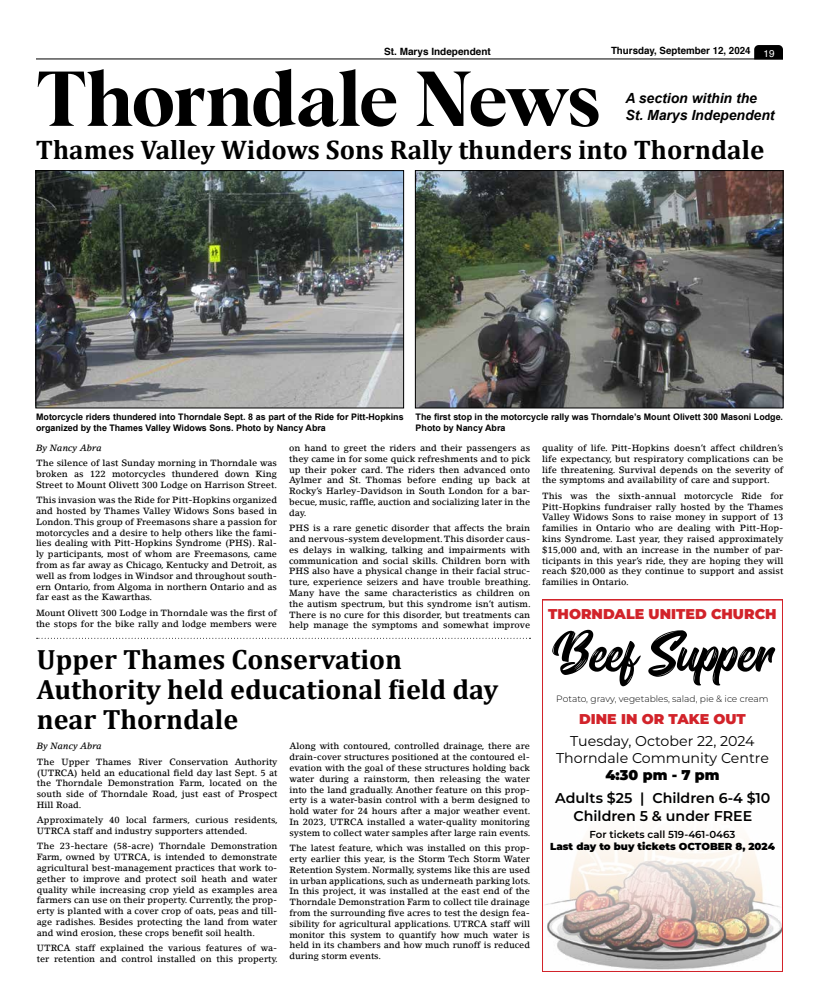
<style>
.page{position:relative;width:819px;height:1008px;background:#fff}
.page>*{position:absolute;margin:0;border:0;box-sizing:border-box;transform-origin:0 0}
.t1{font:76px "Albra Semi";letter-spacing:-.01em;color:#000}
.t2{font:71.2px "Oraqle Script";color:#000}
.t3{font:700 28px/30px "Cambria";color:#000}
.t4{font:700 27px "Cambria";color:#000}
.t5{font:14.2px/17px "Montserrat";color:#000;text-align:center}
.t6{font:600 14.2px/17px "Montserrat";color:#000;text-align:center}
.t7{font:900 14.2px "Montserrat";color:#d2232a}
.t8{font:900 14.2px "Montserrat";color:#000}
.t9{font:italic 700 14px/16.8px "Arial";color:#000}
.t10{font:900 10.1px "Montserrat";color:#000}
.t11{font:600 10.1px "Montserrat";color:#000}
.t12{font:700 10px "Helvetica";color:#000}
.t13{font:10px "Helvetica";color:#fff}
.t14{font:300 9.1px "Montserrat";color:#000}
.t15{font:500 9px/10.8px "Lino Letter Std";color:#000;text-align:justify}
.t16{font:700 9px/10.8px "Arial";color:#000}
.t17{font:italic 500 9px "Lino Letter Std";color:#000}
</style>
<div class="page">
<hr style="left:36px;top:58px;width:747px;height:1px;background:#000">
<svg style="left:754px;top:45px;width:29px;height:14px"></svg>
<svg style="left:542px;top:600px;width:241px;height:372px"></svg>
<img style="left:38px;top:172px;width:364px;height:234px">
<div style="left:36px;top:170px;width:368px;height:238px;border:1px solid #000"></div>
<img style="left:417px;top:172px;width:364px;height:234px">
<div style="left:415px;top:170px;width:368px;height:238px;border:1px solid #000"></div>
<svg style="left:37px;top:638px;width:493px;height:1px"></svg>
<p class="t12" style="left:384px;top:43px;width:108px">St. Marys Independent</p>
<p class="t12" style="left:611px;top:43px;width:141px">Thursday, September 12, 2024</p>
<p class="t13" style="left:764px;top:46px;width:13px">19</p>
<h1 class="t1" style="left:36px;top:44px;width:566px">Thorndale News</h1>
<h3 class="t9" style="left:625px;top:90px;width:151px">A section within the<br>St. Marys Independent</h3>
<h3 class="t4" style="left:36px;top:131px;width:730px">Thames Valley Widows Sons Rally thunders into Thorndale</h3>
<p class="t16" style="left:36px;top:412px;width:369px">Motorcycle riders thundered into Thorndale Sept. 8 as part of the Ride for Pitt-Hopkins organized by the Thames Valley Widows Sons. Photo by Nancy Abra</p>
<p class="t16" style="left:416px;top:412px;width:369px">The first stop in the motorcycle rally was Thorndale’s Mount Olivett 300 Masoni Lodge.<br>Photo by Nancy Abra</p>
<p class="t17" style="left:36px;top:442px;width:67px">By Nancy Abra</p>
<p class="t15" style="left:36px;top:458px;width:243px">The silence of last Sunday morning in Thorndale was broken as 122 motorcycles thundered down King Street to Mount Olivett 300 Lodge on Harrison Street.</p>
<p class="t15" style="left:36px;top:495px;width:243px">This invasion was the Ride for Pitt-Hopkins organized and hosted by Thames Valley Widows Sons based in London. This group of Freemasons share a passion for motorcycles and a desire to help others like the fami&shy;lies dealing with Pitt-Hopkins Syndrome (PHS). Ral&shy;ly participants, most of whom are Freemasons, came from as far away as Chicago, Kentucky and Detroit, as well as from lodges in Windsor and throughout south&shy;ern Ontario, from Algoma in northern Ontario and as far east as the Kawarthas.</p>
<p class="t15" style="left:36px;top:607px;width:243px">Mount Olivett 300 Lodge in Thorndale was the first of the stops for the bike rally and lodge members were</p>
<p class="t15" style="left:289px;top:442px;width:243px">on hand to greet the riders and their passengers as they came in for some quick refreshments and to pick up their poker card. The riders then advanced onto Aylmer and St. Thomas before ending up back at Rocky’s Harley-Davidson in South London for a bar&shy;becue, music, raffle, auction and socializing later in the day.</p>
<p class="t15" style="left:289px;top:523px;width:243px">PHS is a rare genetic disorder that affects the brain and nervous-system development. This disorder caus&shy;es delays in walking, talking and impairments with communication and social skills. Children born with PHS also have a physical change in their facial struc&shy;ture, experience seizers and have trouble breathing.<br>Many have the same characteristics as children on the autism spectrum, but this syndrome isn’t autism.<br>There is no cure for this disorder, but treatments can help manage the symptoms and somewhat improve</p>
<h3 class="t3" style="left:37px;top:644px;width:463px">Upper Thames Conservation<br>Authority held educational field day near Thorndale</h3>
<p class="t17" style="left:37px;top:741px;width:67px">By Nancy Abra</p>
<p class="t15" style="left:37px;top:756px;width:242px">The Upper Thames River Conservation Authority (UTRCA) held an educational field day last Sept. 5 at the Thorndale Demonstration Farm, located on the south side of Thorndale Road, just east of Prospect Hill Road.</p>
<p class="t15" style="left:37px;top:815px;width:243px">Approximately 40 local farmers, curious residents,<br>UTRCA staff and industry supporters attended.</p>
<p class="t15" style="left:37px;top:841px;width:242px">The 23-hectare (58-acre) Thorndale Demonstration Farm, owned by UTRCA, is intended to demonstrate agricultural best-management practices that work to&shy;gether to improve and protect soil heath and water quality while increasing crop yield as examples area farmers can use on their property. Currently, the prop&shy;erty is planted with a cover crop of oats, peas and till&shy;age radishes. Besides protecting the land from water and wind erosion, these crops benefit soil health.</p>
<p class="t15" style="left:37px;top:942px;width:243px">UTRCA staff explained the various features of wa&shy;ter retention and control installed on this property.</p>
<p class="t15" style="left:289px;top:741px;width:243px">Along with contoured, controlled drainage, there are drain-cover structures positioned at the contoured el&shy;evation with the goal of these structures holding back water during a rainstorm, then releasing the water into the land gradually. Another feature on this prop&shy;erty is a water-basin control with a berm designed to hold water for 24 hours after a major weather event.<br>In 2023, UTRCA installed a water-quality monitoring system to collect water samples after large rain events.</p>
<p class="t15" style="left:289px;top:843px;width:243px">The latest feature, which was installed on this prop&shy;erty earlier this year, is the Storm Tech Storm Water Retention System. Normally, systems like this are used in urban applications, such as underneath parking lots.<br>In this project, it was installed at the east end of the Thorndale Demonstration Farm to collect tile drainage from the surrounding five acres to test the design fea&shy;sibility for agricultural applications. UTRCA staff will monitor this system to quantify how much water is held in its chambers and how much runoff is reduced during storm events.</p>
<p class="t15" style="left:542px;top:442px;width:243px">quality of life. Pitt-Hopkins doesn’t affect children’s life expectancy, but respiratory complications can be life threatening. Survival depends on the severity of the symptoms and availability of care and support.</p>
<p class="t15" style="left:542px;top:490px;width:243px">This was the sixth-annual motorcycle Ride for Pitt-Hopkins fundraiser rally hosted by the Thames Valley Widows Sons to raise money in support of 13 families in Ontario who are dealing with Pitt-Hop&shy;kins Syndrome. Last year, they raised approximately $15,000 and, with an increase in the number of par&shy;ticipants in this year’s ride, they are hoping they will reach $20,000 as they continue to support and assist families in Ontario.</p>
<h3 class="t7" style="left:548px;top:603px;width:230px">THORNDALE UNITED CHURCH</h3>
<h2 class="t2" style="left:552px;top:618px;width:222px">Beef Supper</h2>
<p class="t14" style="left:556px;top:692px;width:214px">Potato, gravy, vegetables, salad, pie &amp; ice cream</p>
<h3 class="t7" style="left:579px;top:708px;width:168px">DINE IN OR TAKE OUT</h3>
<h3 class="t5" style="left:556px;top:732px;width:214px">Tuesday, October 22, 2024<br>Thorndale Community Centre</h3>
<h3 class="t8" style="left:605px;top:764px;width:116px">4:30 pm - 7 pm</h3>
<h3 class="t6" style="left:555px;top:789px;width:217px">Adults $25 | Children 6-4 $10<br>Children 5 &amp; under FREE</h3>
<p class="t11" style="left:590px;top:827px;width:147px">For tickets call 519-461-0463</p>
<p class="t10" style="left:550px;top:839px;width:226px">Last day to buy tickets OCTOBER 8, 2024</p>
</div>
